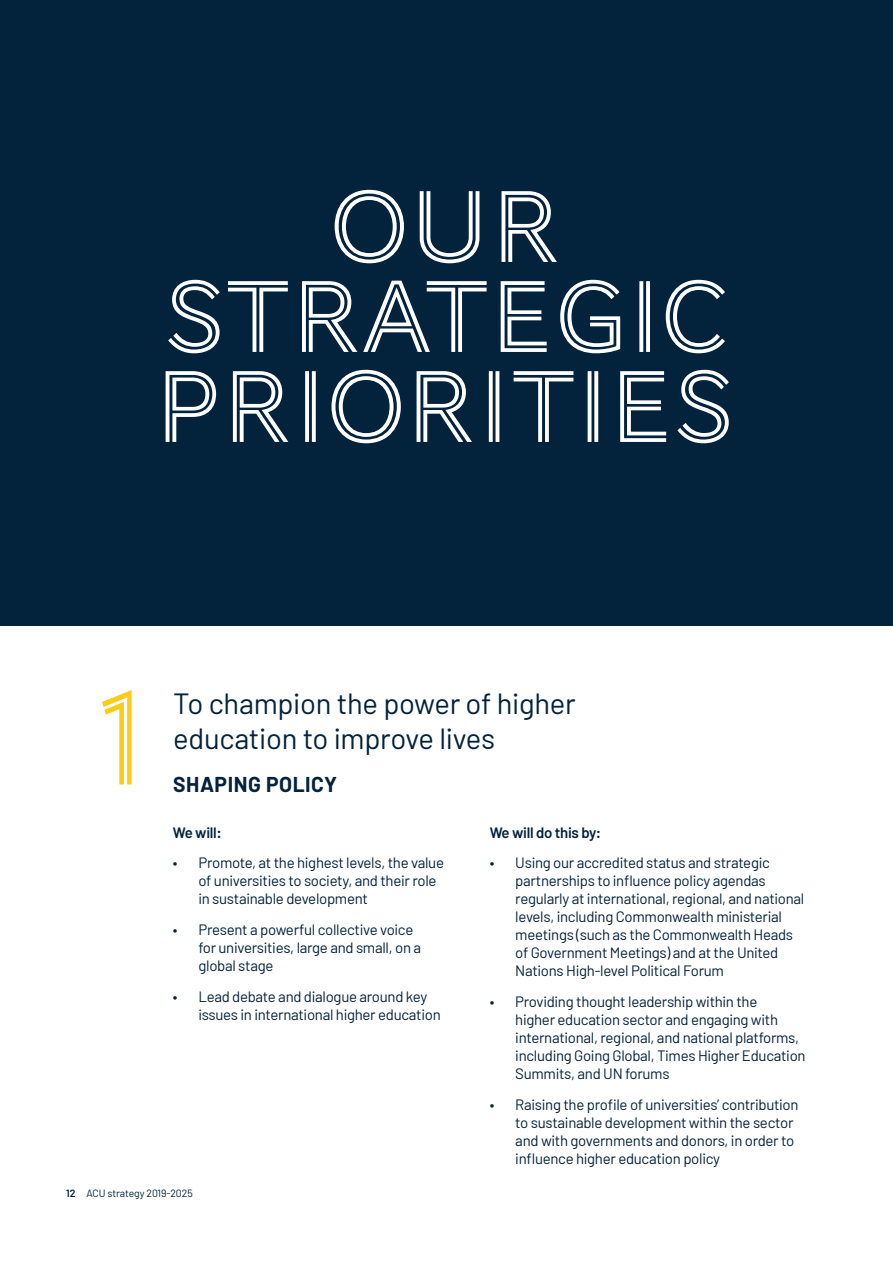
<style>
.page{position:relative;width:893px;height:1263px;background:#fff}
.page>*{position:absolute;margin:0;border:0;box-sizing:border-box;transform-origin:0 0}
.t1{font:136.35px "AW Conqueror Std Inline";color:#fecc18}
.t2{font:105px/90px "AW Conqueror Std Inline";color:#fff;text-align:center}
.t3{font:29.25px/34.5px "Barlow";letter-spacing:-.01em;color:#03223b}
.t4{font:700 21px "Barlow";letter-spacing:.025em;color:#03223b}
.t5{font:15px/18px "Barlow";letter-spacing:-.02em;color:#03223b}
.t6{font:600 15px "Barlow";letter-spacing:-.02em;color:#03223b}
.t7{font:10.5px "Barlow";letter-spacing:-.01em;color:#03223b}
.s1{font-weight:600}
</style>
<div class="page">
<div style="left:0;top:0;width:893px;height:626px;background:#03223b"></div>
<p class="t2" style="left:155px;top:183px;width:585px">OUR<br>STRATEGIC<br>PRIORITIES</p>
<p class="t1" style="left:98px;top:664px;width:50px">1</p>
<p class="t3" style="left:173px;top:686px;width:404px">To champion the power of higher education to improve lives</p>
<p class="t4" style="left:173px;top:771px;width:165px">SHAPING POLICY</p>
<p class="t6" style="left:173px;top:823px;width:51px">We will:</p>
<p class="t5" style="left:198px;top:853px;width:247px;text-indent:-26px">• Promote, at the highest levels, the value of universities to society, and their role in sustainable development</p>
<p class="t5" style="left:198px;top:920px;width:224px;text-indent:-26px">• Present a powerful collective voice for universities, large and small, on a global stage</p>
<p class="t5" style="left:198px;top:987px;width:244px;text-indent:-26px">• Lead debate and dialogue around key issues in international higher education</p>
<p class="t7" style="left:66px;top:1187px;width:128px"><span class="s1">12</span> ACU strategy 2019-2025</p>
<p class="t6" style="left:490px;top:823px;width:113px">We will do this by:</p>
<p class="t5" style="left:515px;top:853px;width:291px;text-indent:-26px">• Using our accredited status and strategic partnerships to influence policy agendas regularly at international, regional, and national levels, including Commonwealth ministerial meetings (such as the Commonwealth Heads of Government Meetings) and at the United Nations High-level Political Forum</p>
<p class="t5" style="left:515px;top:992px;width:292px;text-indent:-26px">• Providing thought leadership within the<br>higher education sector and engaging with international, regional, and national platforms, including Going Global, Times Higher Education Summits, and UN forums</p>
<p class="t5" style="left:515px;top:1095px;width:285px;text-indent:-26px">• Raising the profile of universities’ contribution to sustainable development within the sector and with governments and donors, in order to influence higher education policy</p>
</div>
